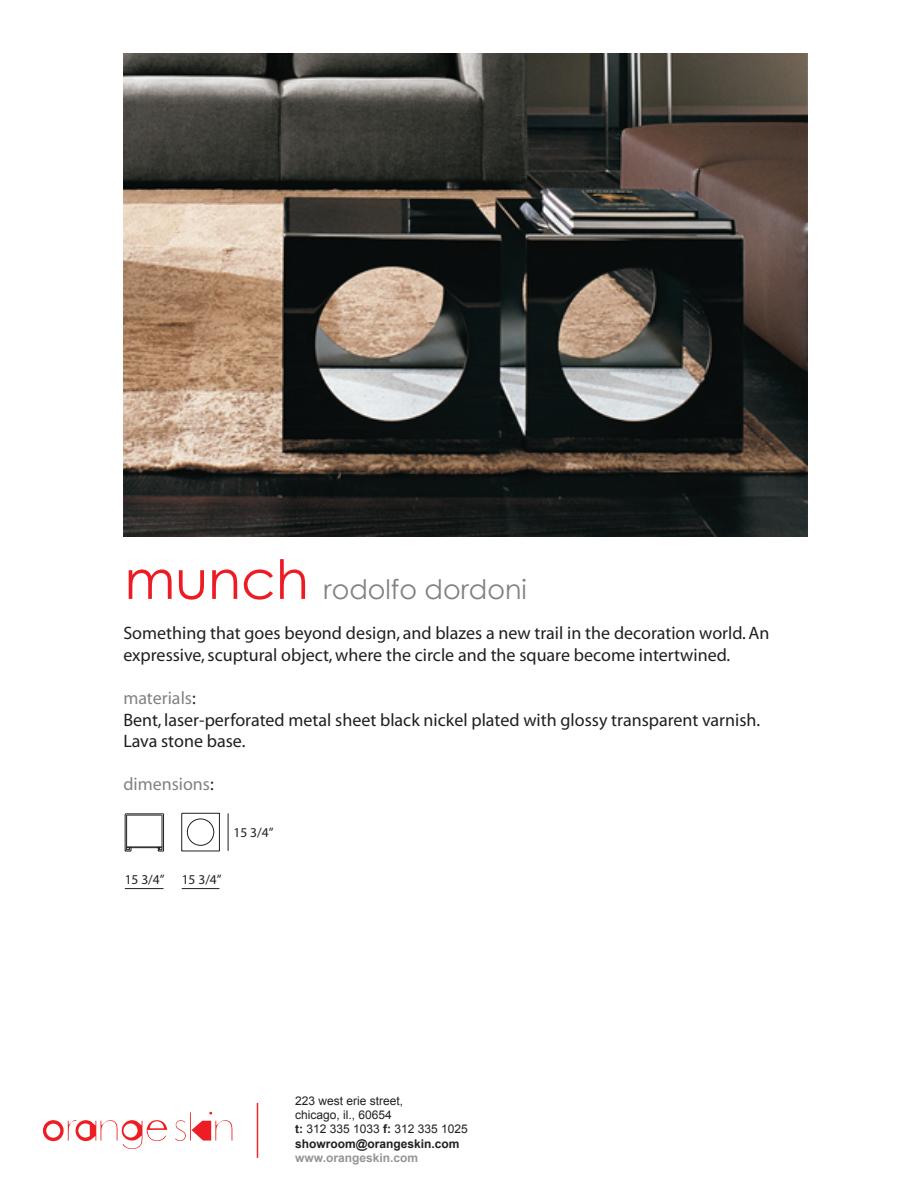
<style>
.page{position:relative;width:918px;height:1188px;background:#fff}
.page>*{position:absolute;margin:0;border:0;box-sizing:border-box;transform-origin:0 0}
.t1{font:27px "Century Gothic";color:#808285}
.t2{font:18px/21.6px "Myriad";color:#231f20}
.t3{font:18px "Myriad";color:#808285}
.t4{font:13.5px "Myriad";color:#231f20}
.t5{font:12px/14.4px "Arial";color:#231f20}
.t6{font:700 12px "Arial";color:#939598}
.s1{font-size:54px;color:#ed1c24}
.s2{color:#808285}
.s3{color:#231f20}
.s4{font-weight:700}
</style>
<div class="page">
<svg style="left:175px;top:1112px;width:57px;height:29px"></svg>
<svg style="left:43px;top:1120px;width:124px;height:29px"></svg>
<hr style="left:257px;top:1103px;width:1px;height:55px;background:#ec2a2d">
<svg style="left:181px;top:813px;width:39px;height:38px"></svg>
<hr style="left:127px;top:815px;width:35px;height:1px;background:#231f20">
<hr style="left:127px;top:847px;width:35px;height:1px;background:#231f20">
<svg style="left:158px;top:815px;width:6px;height:37px"></svg>
<hr style="left:125px;top:814px;width:39px;height:1px;background:#231f20">
<svg style="left:125px;top:815px;width:6px;height:37px"></svg>
<hr style="left:125px;top:814px;width:1px;height:37px;background:#231f20">
<hr style="left:163px;top:814px;width:1px;height:37px;background:#231f20">
<hr style="left:228px;top:813px;width:1px;height:38px;background:#231f20">
<hr style="left:125px;top:888px;width:39px;height:1px;background:#231f20">
<hr style="left:182px;top:888px;width:37px;height:1px;background:#231f20">
<img style="left:123px;top:53px;width:684px;height:483px">
<h1 class="t1" style="left:125px;top:573px;width:404px"><span class="s1">munch</span> rodolfo dordoni</h1>
<p class="t2" style="left:123px;top:623px;width:648px">Something that goes beyond design, and blazes a new trail in the decoration world. An expressive, scuptural object, where the circle and the square become intertwined.</p>
<p class="t2" style="left:123px;top:688px;width:638px"><span class="s2">materials</span>:<br>Bent, laser-perforated metal sheet black nickel plated with glossy transparent varnish.<br>Lava stone base.</p>
<p class="t3" style="left:123px;top:775px;width:92px">dimensions<span class="s3">:</span></p>
<p class="t4" style="left:233px;top:826px;width:41px">15 3/4”</p>
<p class="t4" style="left:125px;top:873px;width:41px">15 3/4”</p>
<p class="t4" style="left:182px;top:873px;width:41px">15 3/4”</p>
<p class="t5" style="left:295px;top:1093px;width:174px">223 west erie street,<br>chicago, il., 60654<br><span class="s4">t:</span> 312 335 1033 <span class="s4">f:</span> 312 335 1025 <span class="s4">showroom@orangeskin.com</span></p>
<p class="t6" style="left:295px;top:1150px;width:124px">www.orangeskin.com</p>
</div>
